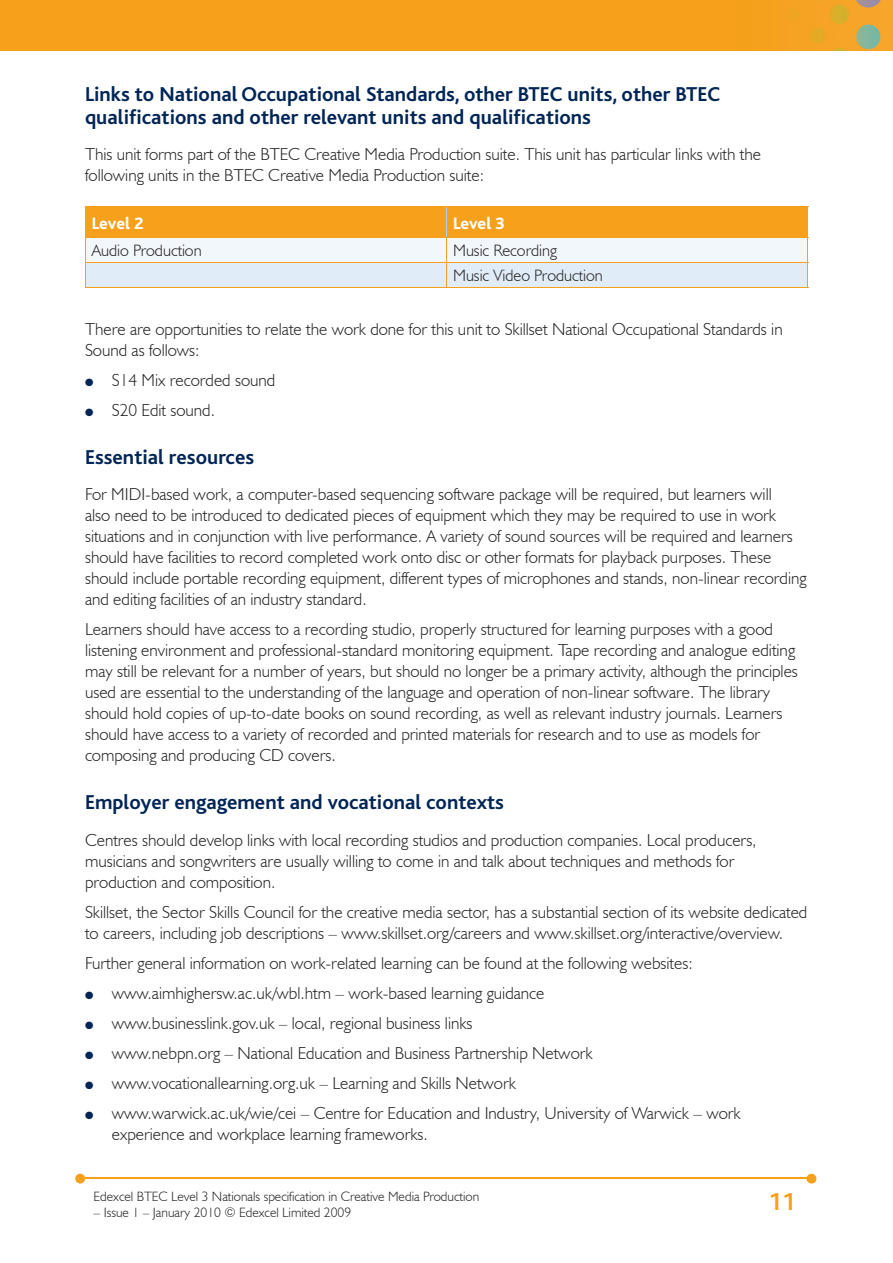
<style>
.page{position:relative;width:893px;height:1263px;background:#fff}
.page>*{position:absolute;margin:0;border:0;box-sizing:border-box;transform-origin:0 0}
.t1{font:700 25.5px "Bliss";color:#f6a01b}
.t2{font:700 21px/22.5px "Bliss";color:#002556}
.t3{font:300 17.25px/21px "Humanist 521 BT";color:#231f20}
.t4{font:800 17.25px "Bliss";letter-spacing:-.005em;color:#fff}
.t5{font:300 16.5px/25.3px "Humanist 521 BT";color:#231f20}
.t6{font:300 13.5px "Humanist 521 BT";color:#231f20}
.t7{font:10.5px "Zapf Dingbats";color:#002556}
</style>
<div class="page">
<img style="left:0;top:0;width:893px;height:51px">
<hr style="left:82px;top:1178px;width:728px;height:1px;background:#f6a01b">
<svg style="left:807px;top:1174px;width:9px;height:9px"></svg>
<svg style="left:75px;top:1174px;width:10px;height:9px"></svg>
<hr style="left:85px;top:206px;width:362px;height:1px;background:#f6a01b">
<hr style="left:447px;top:206px;width:361px;height:1px;background:#f6a01b">
<svg style="left:85px;top:207px;width:723px;height:81px"></svg>
<hr style="left:85px;top:262px;width:362px;height:1px;background:#f6a01b">
<hr style="left:447px;top:262px;width:361px;height:1px;background:#f6a01b">
<p class="t2" style="left:85px;top:83px;width:637px">Links to National Occupational Standards, other BTEC units, other BTEC qualifications and other relevant units and qualifications</p>
<p class="t3" style="left:85px;top:143px;width:677px">This unit forms part of the BTEC Creative Media Production suite. This unit has particular links with the following units in the BTEC Creative Media Production suite:</p>
<p class="t4" style="left:92px;top:214px;width:53px">Level 2</p>
<p class="t4" style="left:453px;top:214px;width:53px">Level 3</p>
<p class="t5" style="left:92px;top:237px;width:111px">Audio Production</p>
<p class="t5" style="left:453px;top:237px;width:151px">Music Recording<br>Music Video Production</p>
<p class="t3" style="left:85px;top:318px;width:699px">There are opportunities to relate the work done for this unit to Skillset National Occupational Standards in<br>Sound as follows:</p>
<p class="t3" style="left:112px;top:365px;width:165px;line-height:30px">S14 Mix recorded sound<br>S20 Edit sound.</p>
<p class="t2" style="left:85px;top:446px;width:171px">Essential resources</p>
<p class="t3" style="left:85px;top:483px;width:723px">For MIDI-based work, a computer-based sequencing software package will be required, but learners will<br>also need to be introduced to dedicated pieces of equipment which they may be required to use in work situations and in conjunction with live performance. A variety of sound sources will be required and learners should have facilities to record completed work onto disc or other formats for playback purposes. These should include portable recording equipment, different types of microphones and stands, non-linear recording and editing facilities of an industry standard.</p>
<p class="t3" style="left:85px;top:618px;width:714px">Learners should have access to a recording studio, properly structured for learning purposes with a good listening environment and professional-standard monitoring equipment. Tape recording and analogue editing may still be relevant for a number of years, but should no longer be a primary activity, although the principles used are essential to the understanding of the language and operation of non-linear software. The library should hold copies of up-to-date books on sound recording, as well as relevant industry journals. Learners should have access to a variety of recorded and printed materials for research and to use as models for composing and producing CD covers.</p>
<p class="t2" style="left:85px;top:792px;width:420px">Employer engagement and vocational contexts</p>
<p class="t3" style="left:85px;top:829px;width:673px">Centres should develop links with local recording studios and production companies. Local producers, musicians and songwriters are usually willing to come in and talk about techniques and methods for production and composition.</p>
<p class="t3" style="left:85px;top:901px;width:724px">Skillset, the Sector Skills Council for the creative media sector, has a substantial section of its website dedicated to careers, including job descriptions – www.skillset.org/careers and www.skillset.org/interactive/overview.</p>
<p class="t3" style="left:112px;top:947px;width:630px;line-height:30px;text-indent:-27px">Further general information on work-related learning can be found at the following websites: www.aimhighersw.ac.uk/wbl.htm – work-based learning guidance<br>www.businesslink.gov.uk – local, regional business links<br>www.nebpn.org – National Education and Business Partnership Network www.vocationallearning.org.uk – Learning and Skills Network<br>www.warwick.ac.uk/wie/cei – Centre for Education and Industry, University of Warwick – work</p>
<p class="t3" style="left:112px;top:1123px;width:318px">experience and workplace learning frameworks.</p>
<p class="t7" style="left:85px;top:377px;width:10px">●</p>
<p class="t7" style="left:85px;top:407px;width:10px">●</p>
<p class="t7" style="left:85px;top:990px;width:10px">●</p>
<p class="t7" style="left:85px;top:1020px;width:10px">●</p>
<p class="t7" style="left:85px;top:1050px;width:10px">●</p>
<p class="t7" style="left:85px;top:1080px;width:10px">●</p>
<p class="t7" style="left:85px;top:1110px;width:10px">●</p>
<p class="t6" style="left:94px;top:1188px;width:387px">Edexcel BTEC Level 3 Nationals specification in Creative Media Production</p>
<p class="t6" style="left:94px;top:1204px;width:259px">– Issue 1 – January 2010 © Edexcel Limited 2009</p>
<h1 class="t1" style="left:768px;top:1189px;width:29px">11</h1>
</div>
